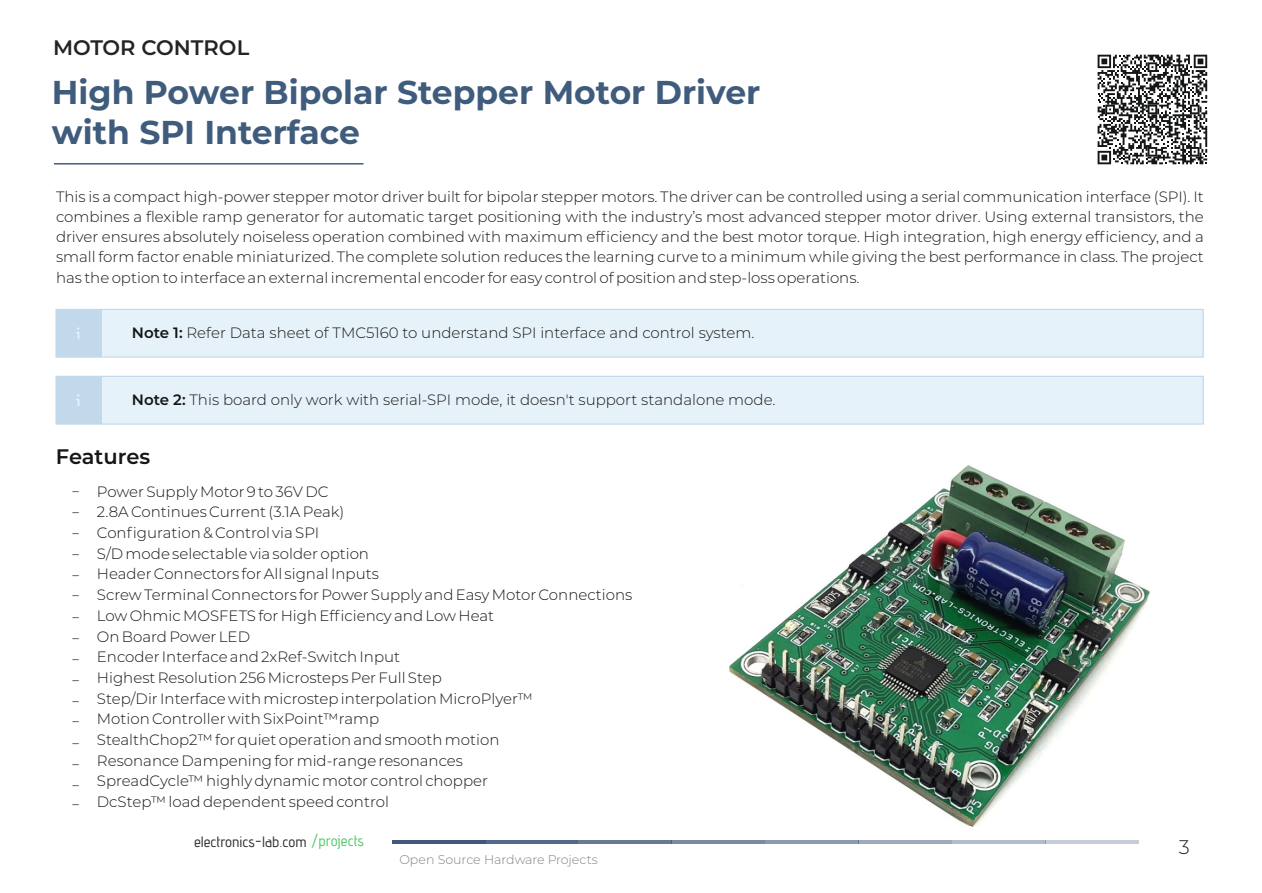
<style>
.page{position:relative;width:1262px;height:893px;background:#fff}
.page>*{position:absolute;margin:0;border:0;box-sizing:border-box;transform-origin:0 0}
.t1{font:700 33px/40.8px "Montserrat";color:#405c7d}
.t2{font:600 21px "Montserrat";color:#242423}
.t3{font:600 21px "Montserrat";color:#151616}
.t4{font:300 19.65px "Montserrat";color:#1e1e1e}
.t5{font:300 15px/20.7px "Montserrat";color:#151616;text-align:justify}
.t6{font:15px "advent Bd 1";color:#323232}
.t7{font:300 15px/21px "Montserrat";color:#1e1e1e;text-align:justify}
.t8{font:300 12.6px "Montserrat";color:#818281}
.s1{font-weight:600}
.s2{color:#54c96c}
</style>
<div class="page">
<img style="left:729px;top:465px;width:421px;height:361px">
<hr style="left:392px;top:840px;width:93px;height:3px;background:#42597c">
<hr style="left:485px;top:840px;width:93px;height:3px;background:#40587b">
<hr style="left:578px;top:840px;width:93px;height:3px;background:#40587b">
<hr style="left:671px;top:840px;width:94px;height:3px;background:#40587b">
<hr style="left:765px;top:840px;width:93px;height:3px;background:#40587b">
<hr style="left:858px;top:840px;width:94px;height:3px;background:#40587b">
<hr style="left:952px;top:840px;width:93px;height:3px;background:#40587b">
<hr style="left:1045px;top:840px;width:94px;height:3px;background:#40587b">
<hr style="left:54px;top:163px;width:309px;height:1px;background:#405c7d">
<svg style="left:1097px;top:55px;width:110px;height:109px"></svg>
<div style="left:55px;top:309px;width:1149px;height:49px;background:#e6f2fa"></div>
<div style="left:56px;top:309px;width:45px;height:48px;background:#c2d8eb"></div>
<svg style="left:76px;top:327px;width:3px;height:12px"></svg>
<svg style="left:55px;top:375px;width:1149px;height:50px;background:#e4f1f9"></svg>
<div style="left:56px;top:376px;width:45px;height:48px;background:#c2d8eb"></div>
<svg style="left:76px;top:394px;width:3px;height:12px"></svg>
<h2 class="t2" style="left:53px;top:35px;width:198px">MOTOR CONTROL</h2>
<h1 class="t1" style="left:52px;top:71px;width:710px">High Power Bipolar Stepper Motor Driver with SPI Interface</h1>
<p class="t5" style="left:56px;top:186px;width:1149px;line-height:20.1px">This is a compact high-power stepper motor driver built for bipolar stepper motors. The driver can be controlled using a serial communication interface (SPI). It combines a flexible ramp generator for automatic target positioning with the industry’s most advanced stepper motor driver. Using external transistors, the driver ensures absolutely noiseless operation combined with maximum efficiency and the best motor torque. High integration, high energy efficiency, and a small form factor enable miniaturized. The complete solution reduces the learning curve to a minimum while giving the best performance in class. The project has the option to interface an external incremental encoder for easy control of position and step-loss operations.</p>
<p class="t5" style="left:132px;top:322px;width:624px"><span class="s1">Note 1:</span> Refer Data sheet of TMC5160 to understand SPI interface and control system.</p>
<p class="t5" style="left:132px;top:389px;width:645px"><span class="s1">Note 2:</span> This board only work with serial-SPI mode, it doesn't support standalone mode.</p>
<h2 class="t3" style="left:56px;top:444px;width:96px">Features</h2>
<p class="t5" style="left:97px;top:481px;width:537px;text-align:left">Power Supply Motor 9 to 36V DC<br>2.8A Continues Current (3.1A Peak)<br>Configuration &amp; Control via SPI<br>S/D mode selectable via solder option<br>Header Connectors for All signal Inputs<br>Screw Terminal Connectors for Power Supply and Easy Motor Connections Low Ohmic MOSFETS for High Efficiency and Low Heat<br>On Board Power LED<br>Encoder Interface and 2xRef-Switch Input<br>Highest Resolution 256 Microsteps Per Full Step<br>Step/Dir Interface with microstep interpolation MicroPlyer™<br>Motion Controller with SixPoint™ramp<br>StealthChop2™ for quiet operation and smooth motion<br>Resonance Dampening for mid-range resonances<br>SpreadCycle™ highly dynamic motor control chopper<br>DcStep™ load dependent speed control</p>
<p class="t7" style="left:72px;top:481px;width:10px">− − − − −</p>
<p class="t7" style="left:72px;top:584px;width:10px">−</p>
<p class="t7" style="left:72px;top:607px;width:10px">− − − − −</p>
<p class="t7" style="left:72px;top:711px;width:10px">−</p>
<p class="t7" style="left:72px;top:733px;width:10px">− − −</p>
<p class="t7" style="left:72px;top:794px;width:10px">−</p>
<p class="t6" style="left:194px;top:836px;width:171px">electronics-lab.com <span class="s2">/projects</span></p>
<p class="t8" style="left:399px;top:851px;width:200px">Open Source Hardware Projects</p>
<h3 class="t4" style="left:1178px;top:834px;width:12px">3</h3>
</div>
